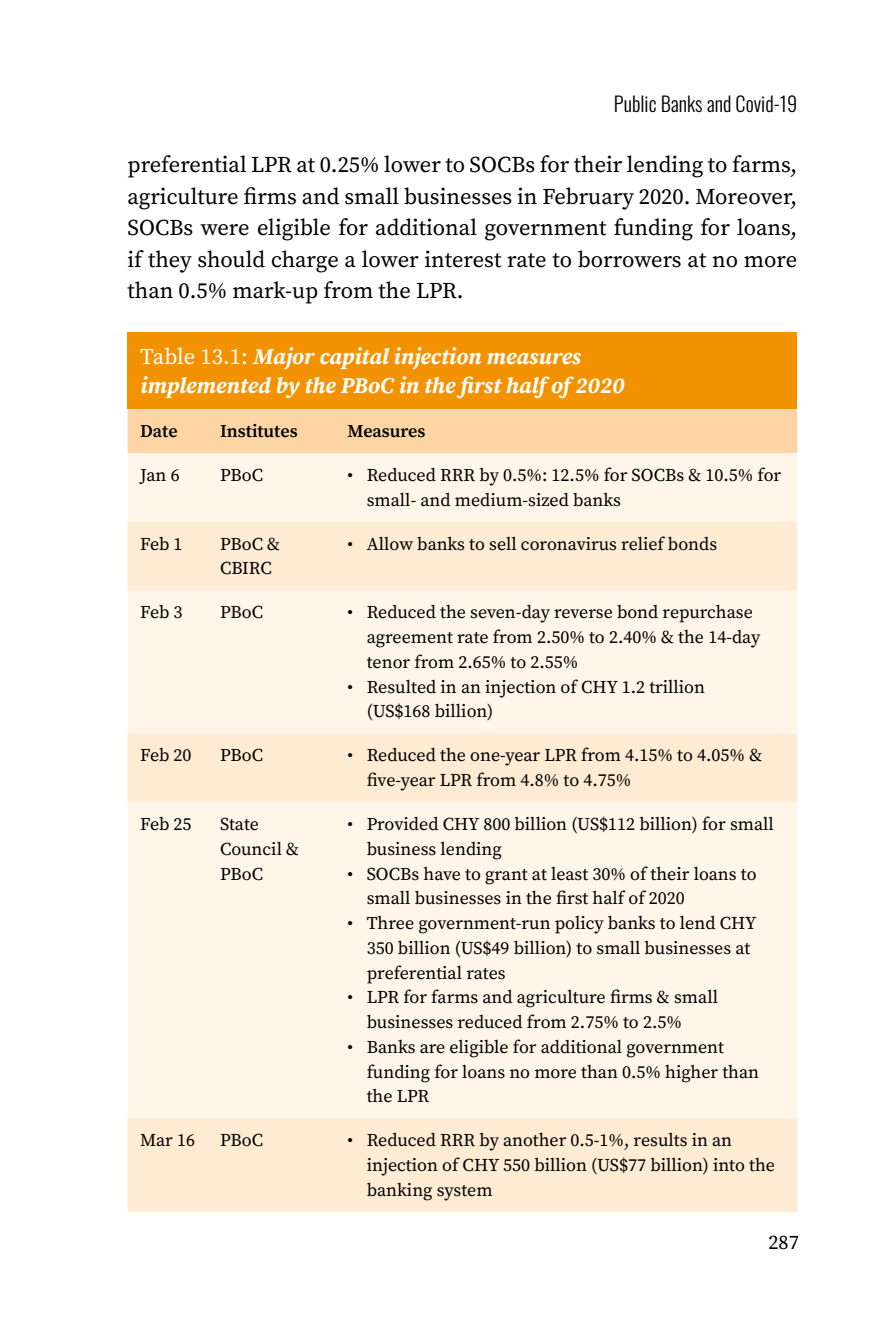
<style>
.page{position:relative;width:893px;height:1340px;background:#fff}
.page>*{position:absolute;margin:0;border:0;box-sizing:border-box;transform-origin:0 0}
.Main_Text{font:22.5px/31.5px "Source Serif Pro";color:#000;text-align:justify}
.Main_Text-2{font:italic 700 22.5px/29.2px "Source Serif Pro";color:#fff}
.t1{font:300 20.25px "Oswald";color:#000}
.t2{font:20.25px "Source Serif Pro";color:#000}
.Main_Text-3{font:18px/24.8px "Source Serif Pro";color:#000}
.Main_Text-4{font:600 18px "Source Serif Pro";color:#000}
.s1{font-weight:400;font-style:normal}
</style>
<div class="page">
<div style="left:128px;top:333px;width:669px;height:76px;background:#f39200"></div>
<div style="left:128px;top:409px;width:669px;height:44px;background:#fdd5a5"></div>
<div style="left:128px;top:453px;width:669px;height:68px;background:#fff5e9"></div>
<svg style="left:128px;top:521px;width:669px;height:690px;background:#fef1e1"></svg>
<p class="t1" style="left:614px;top:86px;width:185px">Public Banks and Covid-19</p>
<p class="Main_Text" style="left:128px;top:149px;width:671px">preferential LPR at 0.25% lower to SOCBs for their lending to farms, agriculture firms and small businesses in February 2020. Moreover, SOCBs were eligible for additional government funding for loans, if they should charge a lower interest rate to borrowers at no more than 0.5% mark-up from the LPR.</p>
<p class="Main_Text-2" style="left:140px;top:341px;width:485px"><span class="s1">Table 13.1:</span> Major capital injection measures implemented by the PBoC in the first half of 2020</p>
<p class="Main_Text-4" style="left:140px;top:419px;width:39px">Date</p>
<p class="Main_Text-4" style="left:220px;top:419px;width:79px">Institutes</p>
<p class="Main_Text-4" style="left:348px;top:419px;width:79px">Measures</p>
<p class="Main_Text-3" style="left:140px;top:462px;width:41px">Jan 6</p>
<p class="Main_Text-3" style="left:220px;top:462px;width:44px">PBoC</p>
<p class="Main_Text-3" style="left:367px;top:462px;width:416px;text-indent:-19px">• Reduced RRR by 0.5%: 12.5% for SOCBs &amp; 10.5% for small- and medium-sized banks</p>
<p class="Main_Text-3" style="left:140px;top:531px;width:44px">Feb 1</p>
<p class="Main_Text-3" style="left:220px;top:531px;width:62px">PBoC &amp;<br>CBIRC</p>
<p class="Main_Text-3" style="left:348px;top:531px;width:371px">• Allow banks to sell coronavirus relief bonds</p>
<p class="Main_Text-3" style="left:140px;top:600px;width:44px">Feb 3</p>
<p class="Main_Text-3" style="left:220px;top:600px;width:44px">PBoC</p>
<p class="Main_Text-3" style="left:367px;top:600px;width:395px;text-indent:-19px">• Reduced the seven-day reverse bond repurchase agreement rate from 2.50% to 2.40% &amp; the 14-day tenor from 2.65% to 2.55%</p>
<p class="Main_Text-3" style="left:367px;top:674px;width:340px;text-indent:-19px">• Resulted in an injection of CHY 1.2 trillion (US$168 billion)</p>
<p class="Main_Text-3" style="left:140px;top:743px;width:53px">Feb 20</p>
<p class="Main_Text-3" style="left:220px;top:743px;width:44px">PBoC</p>
<p class="Main_Text-3" style="left:367px;top:743px;width:397px;text-indent:-19px">• Reduced the one-year LPR from 4.15% to 4.05% &amp; five-year LPR from 4.8% to 4.75%</p>
<p class="Main_Text-3" style="left:140px;top:811px;width:53px">Feb 25</p>
<p class="Main_Text-3" style="left:220px;top:811px;width:81px">State<br>Council &amp;<br>PBoC</p>
<p class="Main_Text-3" style="left:367px;top:811px;width:409px;text-indent:-19px">• Provided CHY 800 billion (US$112 billion) for small business lending</p>
<p class="Main_Text-3" style="left:367px;top:861px;width:391px;text-indent:-19px">• SOCBs have to grant at least 30% of their loans to small businesses in the first half of 2020</p>
<p class="Main_Text-3" style="left:367px;top:910px;width:391px;text-indent:-19px">• Three government-run policy banks to lend CHY<br>350 billion (US$49 billion) to small businesses at preferential rates</p>
<p class="Main_Text-3" style="left:367px;top:985px;width:353px;text-indent:-19px">• LPR for farms and agriculture firms &amp; small businesses reduced from 2.75% to 2.5%</p>
<p class="Main_Text-3" style="left:367px;top:1034px;width:394px;text-indent:-19px">• Banks are eligible for additional government funding for loans no more than 0.5% higher than the LPR</p>
<p class="Main_Text-3" style="left:140px;top:1128px;width:56px">Mar 16</p>
<p class="Main_Text-3" style="left:220px;top:1128px;width:44px">PBoC</p>
<p class="Main_Text-3" style="left:367px;top:1128px;width:410px;text-indent:-19px">• Reduced RRR by another 0.5-1%, results in an injection of CHY 550 billion (US$77 billion) into the banking system</p>
<p class="t2" style="left:768px;top:1228px;width:32px">287</p>
</div>
